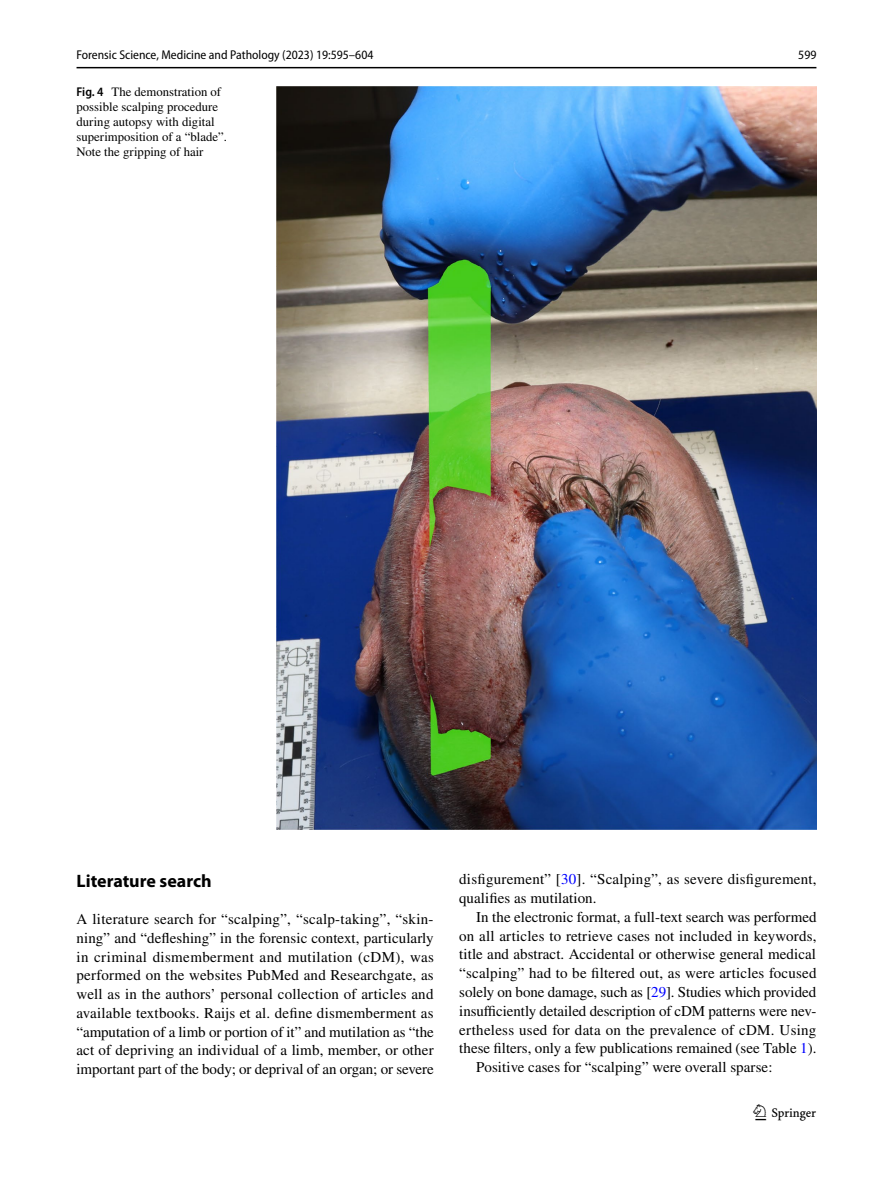
<style>
.page{position:relative;width:893px;height:1187px;background:#fff}
.page>*{position:absolute;margin:0;border:0;box-sizing:border-box;transform-origin:0 0}
.t1{font:22.5px "Springnew Regular 3";color:#000}
.t2{font:700 18px "Myriad Pro";color:#000}
.t3{font:15px/18.8px "STIX";letter-spacing:.005em;color:#000;text-align:justify}
.t4{font:12.75px/15px "STIX";color:#000}
.t5{font:semi-condensed 12.75px "Myriad Pro";color:#000}
.s1{font-family:"Myriad Pro";font-weight:600;font-stretch:semi-condensed}
.s2{color:#00f}
</style>
<div class="page">
<hr style="left:77px;top:67px;width:739px;height:1px;background:#000">
<img style="left:276px;top:87px;width:540px;height:742px">
<p class="t5" style="left:77px;top:48px;width:298px">Forensic Science, Medicine and Pathology (2023) 19:595–604</p>
<p class="t5" style="left:798px;top:48px;width:20px">599</p>
<p class="t4" style="left:77px;top:85px;width:152px"><span class="s1">Fig. 4</span> The demonstration of possible scalping procedure during autopsy with digital superimposition of a “blade”.<br>Note the gripping of hair</p>
<p class="t2" style="left:77px;top:868px;width:137px">Literature search</p>
<p class="t3" style="left:77px;top:910px;width:359px">A literature search for “scalping”, “scalp-taking”, “skin&shy;ning” and “defleshing” in the forensic context, particularly in criminal dismemberment and mutilation (cDM), was performed on the websites PubMed and Researchgate, as well as in the authors’ personal collection of articles and available textbooks. Raijs et al. define dismemberment as “amputation of a limb or portion of it” and mutilation as “the act of depriving an individual of a limb, member, or other important part of the body; or deprival of an organ; or severe</p>
<p class="t3" style="left:459px;top:871px;width:359px">disfigurement” [<span class="s2">30</span>]. “Scalping”, as severe disfigurement, qualifies as mutilation.</p>
<p class="t3" style="left:476px;top:908px;width:342px">In the electronic format, a full-text search was performed</p>
<p class="t3" style="left:459px;top:927px;width:359px">on all articles to retrieve cases not included in keywords,</p>
<p class="t3" style="left:459px;top:946px;width:358px">title and abstract. Accidental or otherwise general medical</p>
<p class="t3" style="left:459px;top:964px;width:359px">“scalping” had to be filtered out, as were articles focused</p>
<p class="t3" style="left:459px;top:983px;width:358px">solely on bone damage, such as [<span class="s2">29</span>]. Studies which provided</p>
<p class="t3" style="left:459px;top:1002px;width:359px">insufficiently detailed description of cDM patterns were nev-</p>
<p class="t3" style="left:459px;top:1021px;width:359px">ertheless used for data on the prevalence of cDM. Using</p>
<p class="t3" style="left:459px;top:1039px;width:359px">these filters, only a few publications remained (see Table <span class="s2">1</span>).</p>
<p class="t3" style="left:476px;top:1058px;width:298px">Positive cases for “scalping” were overall sparse:</p>
<h1 class="t1" style="left:755px;top:1104px;width:62px">1 3</h1>
</div>
